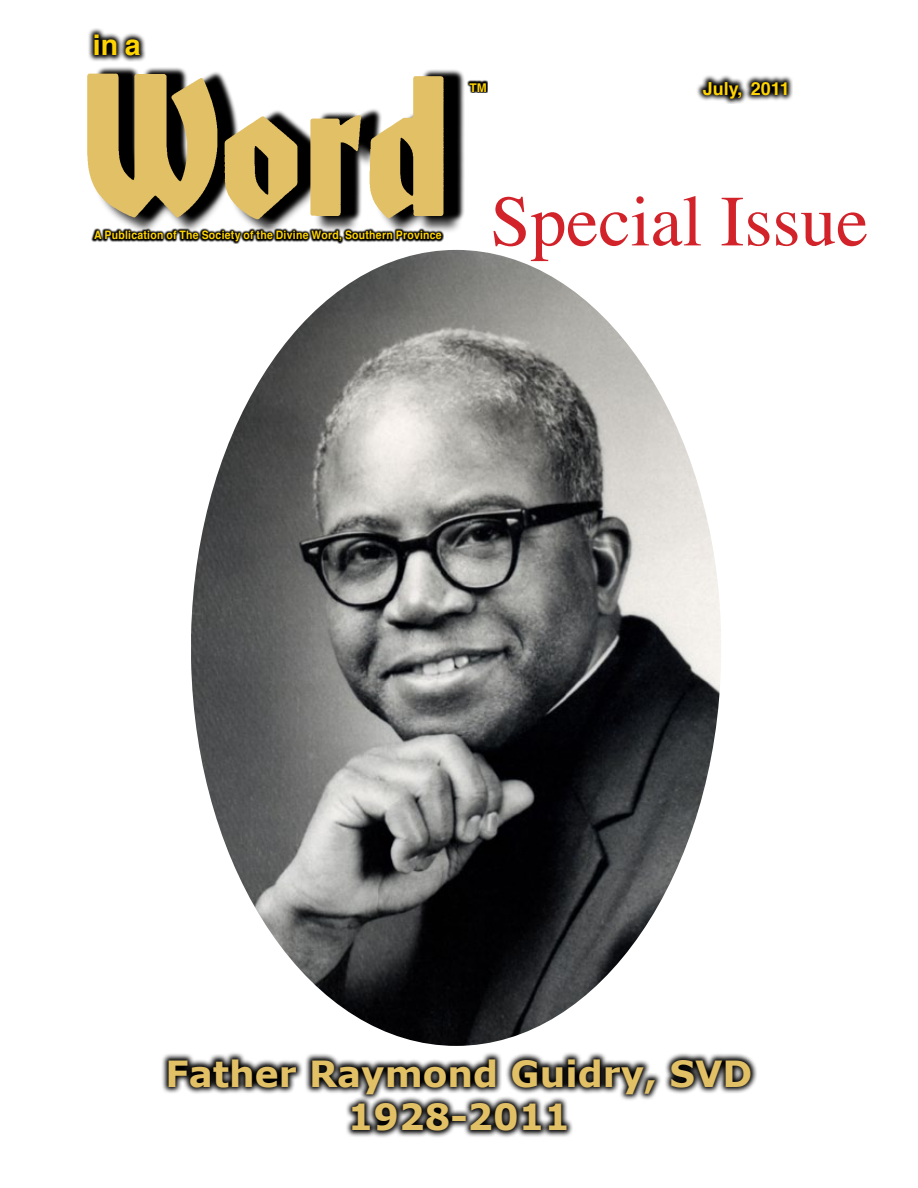
<style>
.page{position:relative;width:918px;height:1188px;background:#fff}
.page>*{position:absolute;margin:0;border:0;box-sizing:border-box;transform-origin:0 0}
.t1{font:72px "Times";color:#d2232a}
.t2{font:700 36px/43.2px "Verdana";color:#e2c066;text-align:center}
.t3{font:700 28.5px "Helvetica";color:#ffd400}
.t4{font:700 18px "Helvetica";color:#ffd400}
.t5{font:700 12px "Helvetica";color:#ffd400}
.t6{font:700 11.7px "Helvetica";letter-spacing:.025em;color:#ffd400;scale:.9 1}
</style>
<div class="page">
<svg style="left:99px;top:67px;width:365px;height:153px"></svg>
<div style="left:90px;top:76px;width:371px;height:160px;background:#000;opacity:.75"></div>
<img style="left:87px;top:70px;width:363px;height:149px">
<svg style="left:88px;top:28px;width:58px;height:34px"></svg>
<svg style="left:90px;top:227px;width:354px;height:16px"></svg>
<svg style="left:697px;top:75px;width:96px;height:29px"></svg>
<svg style="left:467px;top:80px;width:21px;height:13px"></svg>
<svg style="left:162px;top:1052px;width:595px;height:85px"></svg>
<img style="left:191px;top:250px;width:530px;height:796px">
<h3 class="t3" style="left:93px;top:22px;width:49px">in a</h3>
<p class="t5" style="left:470px;top:78px;width:19px">TM</p>
<h3 class="t4" style="left:703px;top:74px;width:89px">July, 2011</h3>
<p class="t6" style="left:94px;top:226px;width:388px">A Publication of The Society of the Divine Word, Southern Province</p>
<h1 class="t1" style="left:490px;top:154px;width:379px">Special Issue</h1>
<h2 class="t2" style="left:165px;top:1051px;width:589px">Father Raymond Guidry, SVD<br>1928-2011</h2>
</div>
